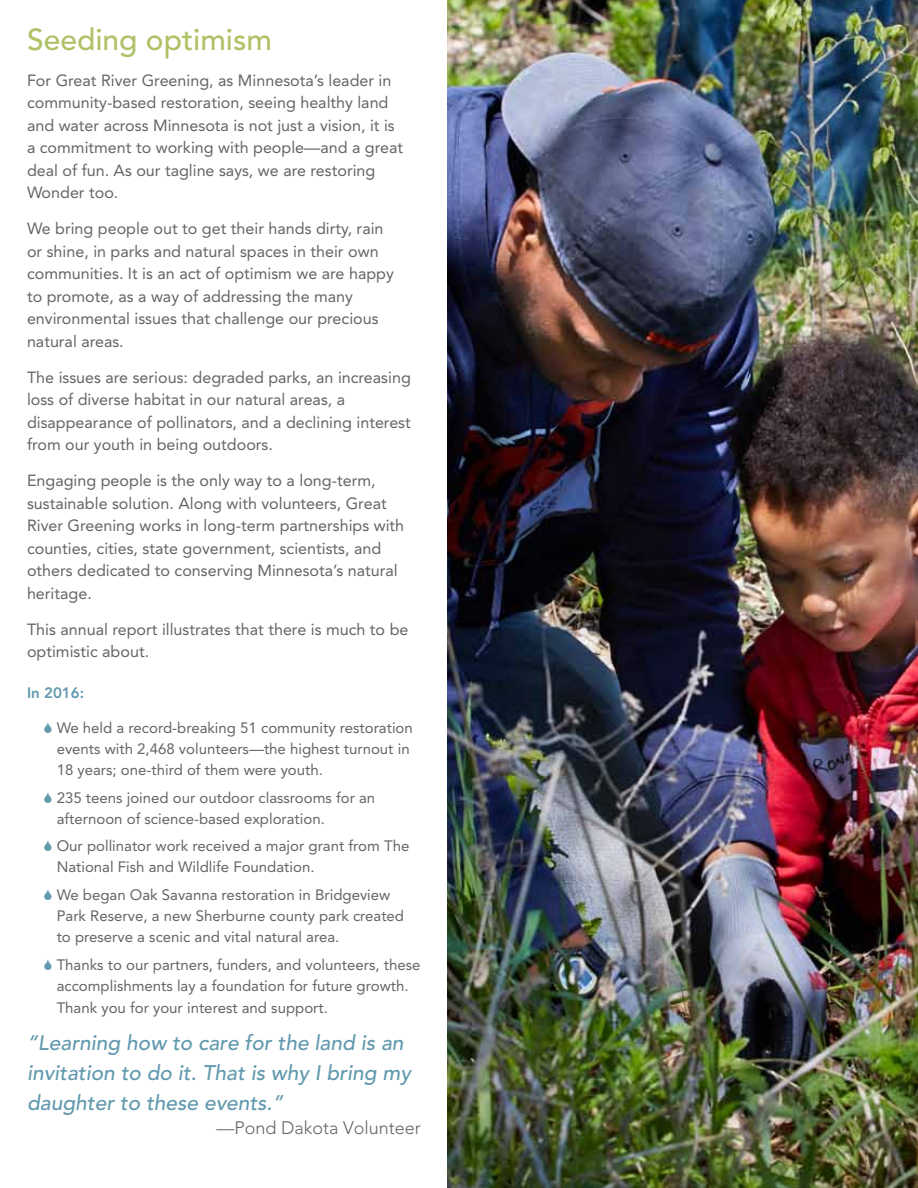
<style>
.page{position:relative;width:918px;height:1188px;background:#fff}
.page>*{position:absolute;margin:0;border:0;box-sizing:border-box;transform-origin:0 0}
.t1{font:500 30px "Avenir";color:#afc266}
.t2{font:italic 500 21px/30px "Avenir";color:#6199ae}
.t3{font:300 18px "Avenir";color:#646469}
.t4{font:16.2px/22.5px "Avenir";color:#646469}
.t5{font:15px/21px "Avenir";color:#646469}
.t6{font:15px "Avenir Black 7";color:#6199ae}
</style>
<div class="page">
<img style="left:448px;top:0;width:470px;height:1188px">
<h1 class="t1" style="left:27px;top:22px;width:247px">Seeding optimism</h1>
<p class="t4" style="left:27px;top:69px;width:378px">For Great River Greening, as Minnesota’s leader in community-based restoration, seeing healthy land and water across Minnesota is not just a vision, it is a commitment to working with people—and a great deal of fun. As our tagline says, we are restoring Wonder too.</p>
<p class="t4" style="left:27px;top:217px;width:368px">We bring people out to get their hands dirty, rain or shine, in parks and natural spaces in their own communities. It is an act of optimism we are happy to promote, as a way of addressing the many environmental issues that challenge our precious natural areas.</p>
<p class="t4" style="left:27px;top:366px;width:385px">The issues are serious: degraded parks, an increasing loss of diverse habitat in our natural areas, a disappearance of pollinators, and a declining interest from our youth in being outdoors.</p>
<p class="t4" style="left:27px;top:469px;width:379px">Engaging people is the only way to a long-term, sustainable solution. Along with volunteers, Great River Greening works in long-term partnerships with counties, cities, state government, scientists, and others dedicated to conserving Minnesota’s natural heritage.</p>
<p class="t4" style="left:27px;top:618px;width:383px">This annual report illustrates that there is much to be optimistic about.</p>
<p class="t6" style="left:27px;top:684px;width:59px">In 2016:</p>
<p class="t5" style="left:57px;top:717px;width:358px">We held a record-breaking 51 community restoration events with 2,468 volunteers—the highest turnout in<br>18 years; one-third of them were youth.</p>
<p class="t5" style="left:57px;top:787px;width:320px">235 teens joined our outdoor classrooms for an afternoon of science-based exploration.</p>
<p class="t5" style="left:57px;top:836px;width:354px">Our pollinator work received a major grant from The<br>National Fish and Wildlife Foundation.</p>
<p class="t5" style="left:57px;top:884px;width:349px">We began Oak Savanna restoration in Bridgeview<br>Park Reserve, a new Sherburne county park created to preserve a scenic and vital natural area.</p>
<p class="t5" style="left:57px;top:954px;width:365px">Thanks to our partners, funders, and volunteers, these accomplishments lay a foundation for future growth.</p>
<p class="t5" style="left:57px;top:998px;width:273px">Thank you for your interest and support.</p>
<p class="t2" style="left:27px;top:1027px;width:385px">“Learning how to care for the land is an invitation to do it. That is why I bring my daughter to these events.”</p>
<p class="t3" style="left:216px;top:1117px;width:206px">—Pond Dakota Volunteer</p>
</div>
